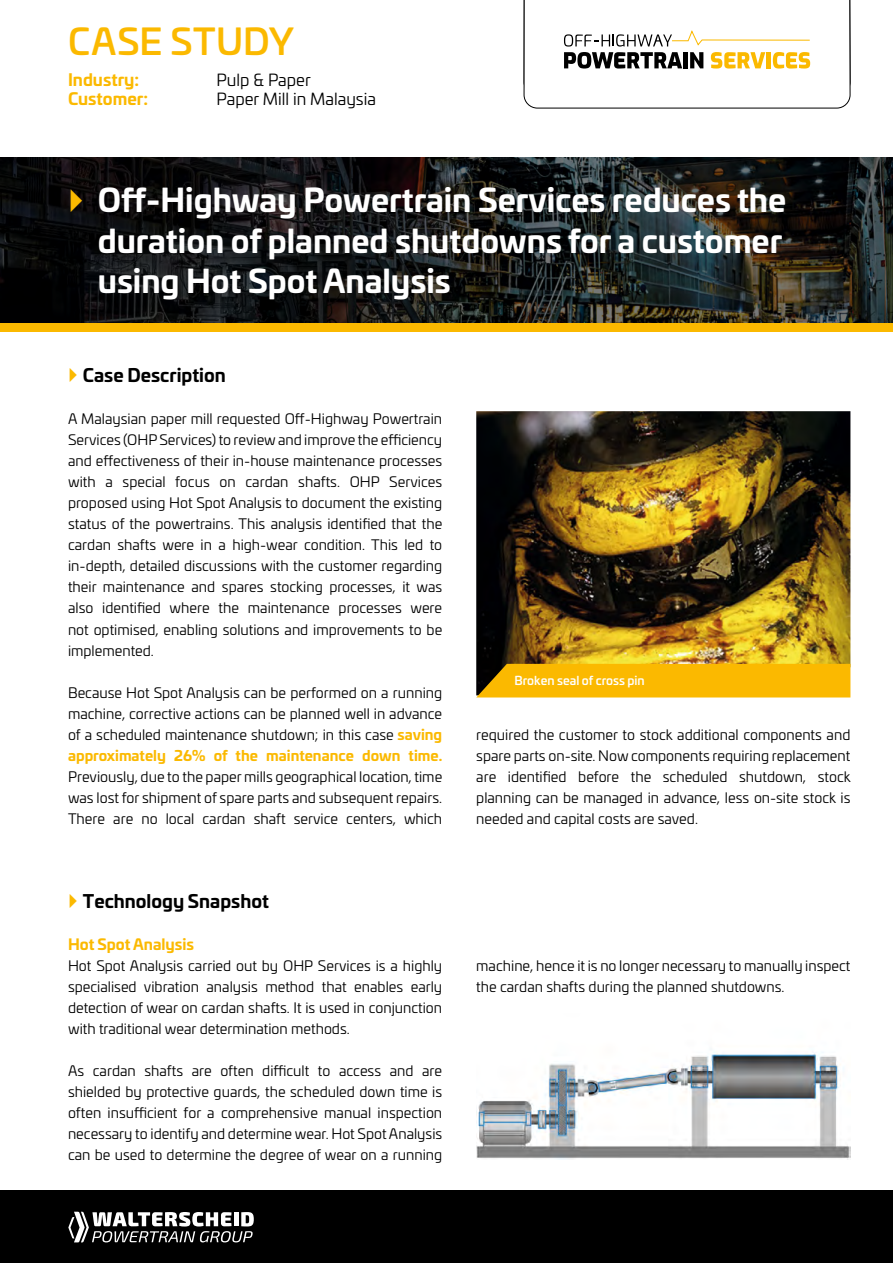
<style>
.page{position:relative;width:893px;height:1263px;background:#fff}
.page>*{position:absolute;margin:0;border:0;box-sizing:border-box;transform-origin:0 0}
.t1{font:500 36px "Univia Pro";letter-spacing:.015em;color:#fbb900}
.t2{font:700 31.5px/40.5px "Univia Pro";color:#fff}
.t3{font:700 18px "Univia Pro";color:#000}
.t4{font:16.5px "Univia Pro";color:#000}
.t5{font:700 16.5px "Univia Pro";color:#fbb900}
.t6{font:700 15px "Univia Pro";color:#fbb900}
.Fließtext_9_5_13{font:14.25px/21px "Univia Pro";color:#000;text-align:justify}
.BU_weiß{font:500 12px "Univia Pro";color:#fff}
.s1{font-weight:700;color:#fbb900}
</style>
<div class="page">
<svg style="left:524px;top:0;width:326px;height:108px"></svg>
<svg style="left:0;top:157px;width:893px;height:166px;background:#181a19"></svg>
<div style="left:0;top:323px;width:893px;height:8px;background:#fbb900"></div>
<img style="left:476px;top:1052px;width:374px;height:107px">
<div style="left:0;top:1191px;width:893px;height:72px;background:#000"></div>
<svg style="left:68px;top:1212px;width:186px;height:30px"></svg>
<img style="left:476px;top:411px;width:374px;height:253px">
<div style="left:476px;top:664px;width:374px;height:33px;background:#fbb900"></div>
<svg style="left:71px;top:189px;width:11px;height:23px"></svg>
<h1 class="t1" style="left:68px;top:14px;width:227px">CASE STUDY</h1>
<p class="t5" style="left:68px;top:66px;width:73px">Industry:</p>
<p class="t4" style="left:217px;top:68px;width:96px">Pulp &amp; Paper</p>
<p class="t5" style="left:68px;top:86px;width:82px">Customer:</p>
<p class="t4" style="left:217px;top:87px;width:161px">Paper Mill in Malaysia</p>
<p class="t2" style="left:98px;top:178px;width:690px">Off-Highway Powertrain Services reduces the duration of planned shutdowns for a customer using Hot Spot Analysis</p>
<p class="t3" style="left:83px;top:361px;width:144px">Case Description</p>
<p class="Fließtext_9_5_13" style="left:68px;top:408px;width:376px">A Malaysian paper mill requested Off-Highway Powertrain Services (OHP Services) to review and improve the efficiency and effectiveness of their in-house maintenance processes with a special focus on cardan shafts. OHP Services proposed using Hot Spot Analysis to document the existing status of the powertrains. This analysis identified that the cardan shafts were in a high-wear condition. This led to in-depth, detailed discussions with the customer regarding their maintenance and spares stocking processes, it was also identified where the maintenance processes were not optimised, enabling solutions and improvements to be implemented.</p>
<p class="Fließtext_9_5_13" style="left:68px;top:681px;width:376px">Because Hot Spot Analysis can be performed on a running machine, corrective actions can be planned well in advance of a scheduled maintenance shutdown; in this case <span class="s1">saving approximately 26% of the maintenance down time.<br></span>Previously, due to the paper mills geographical location, time was lost for shipment of spare parts and subsequent repairs.<br>There are no local cardan shaft service centers, which</p>
<p class="t3" style="left:83px;top:886px;width:187px">Technology Snapshot</p>
<p class="t6" style="left:68px;top:932px;width:128px">Hot Spot Analysis</p>
<p class="Fließtext_9_5_13" style="left:68px;top:954px;width:376px">Hot Spot Analysis carried out by OHP Services is a highly specialised vibration analysis method that enables early detection of wear on cardan shafts. It is used in conjunction with traditional wear determination methods.</p>
<p class="Fließtext_9_5_13" style="left:68px;top:1059px;width:376px">As cardan shafts are often difficult to access and are shielded by protective guards, the scheduled down time is often insufficient for a comprehensive manual inspection necessary to identify and determine wear. Hot Spot Analysis can be used to determine the degree of wear on a running</p>
<p class="BU_weiß" style="left:514px;top:671px;width:132px">Broken seal of cross pin</p>
<p class="Fließtext_9_5_13" style="left:476px;top:723px;width:376px">required the customer to stock additional components and spare parts on-site. Now components requiring replacement are identified before the scheduled shutdown, stock planning can be managed in advance, less on-site stock is needed and capital costs are saved.</p>
<p class="Fließtext_9_5_13" style="left:476px;top:954px;width:376px">machine, hence it is no longer necessary to manually inspect the cardan shafts during the planned shutdowns.</p>
</div>
